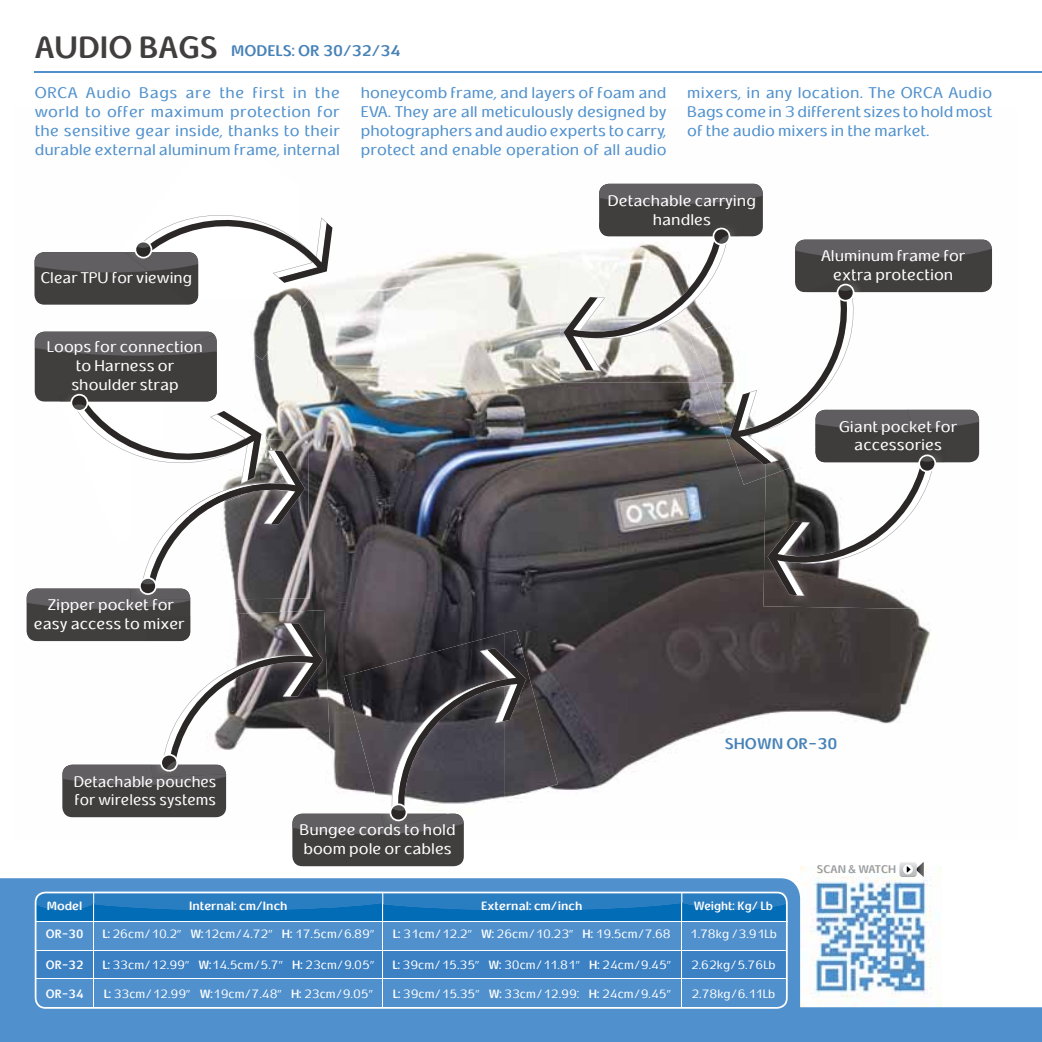
<style>
.page{position:relative;width:1042px;height:1042px;background:#fff}
.page>*{position:absolute;margin:0;border:0;box-sizing:border-box;transform-origin:0 0}
.t1{font:700 31.5px "E Typograph";color:#413e3e}
.t2{font:15.75px/18.9px "E Typograph";color:#5091cd;text-align:justify}
.t3{font:15.75px/18.9px "E Typograph";color:#fff;text-align:center}
.t4{font:15.75px/18.9px "E Typograph";color:#fff;scale:.95 1}
.t5{font:700 15.75px "E Typograph";color:#4882b7}
.t6{font:12.25px "E Typograph";color:#fff;scale:.95 1}
.t7{font:700 12.25px "E Typograph";color:#fff}
.t8{font:700 12.25px "E Typograph";color:#fff;scale:.95 1}
.t9{font:700 11.38px "E Typograph";color:#9b9c9f}
.s1{font-weight:700}
</style>
<div class="page">
<img style="left:800px;top:866px;width:141px;height:141px">
<div style="left:800px;top:1007px;width:242px;height:35px;background:#5091cd"></div>
<img style="left:26px;top:183px;width:905px;height:608px">
<svg style="left:899px;top:862px;width:24px;height:15px"></svg>
<div style="left:0;top:878px;width:800px;height:164px;background:#5091cd"></div>
<div style="left:35px;top:331px;width:182px;height:70px;background:#413e3e;border-radius:10px"></div>
<svg style="left:35px;top:331px;width:128px;height:20px;background:#646264"></svg>
<div style="left:27px;top:588px;width:163px;height:53px;background:#413e3e;border-radius:10px"></div>
<div style="left:599px;top:184px;width:164px;height:52px;background:#413e3e;border-radius:10px"></div>
<svg style="left:599px;top:184px;width:164px;height:20px;background:#5f5d5e"></svg>
<div style="left:292px;top:813px;width:172px;height:53px;background:#413e3e;border-radius:10px"></div>
<div style="left:34px;top:252px;width:164px;height:53px;background:#413e3e;border-radius:10px"></div>
<img style="left:305px;top:439px;width:4px;height:160px">
<img style="left:121px;top:183px;width:180px;height:118px">
<img style="left:300px;top:187px;width:60px;height:124px">
<img style="left:191px;top:301px;width:110px;height:59px">
<img style="left:148px;top:283px;width:50px;height:21px">
<svg style="left:34px;top:208px;width:298px;height:75px"></svg>
<img style="left:163px;top:331px;width:104px;height:63px">
<img style="left:59px;top:351px;width:158px;height:43px">
<img style="left:162px;top:335px;width:55px;height:20px">
<svg style="left:27px;top:394px;width:278px;height:215px"></svg>
<img style="left:560px;top:223px;width:39px;height:159px">
<img style="left:763px;top:596px;width:168px;height:13px">
<svg style="left:563px;top:226px;width:429px;height:370px"></svg>
<img style="left:526px;top:630px;width:32px;height:164px">
<img style="left:190px;top:610px;width:141px;height:13px">
<svg style="left:62px;top:623px;width:464px;height:211px"></svg>
<svg style="left:35px;top:891px;width:753px;height:118px;background:#498dc9"></svg>
<hr style="left:35px;top:71px;width:1007px;height:2px;background:#5091cd">
<h1 class="t1" style="left:35px;top:25px;width:185px">AUDIO BAGS</h1>
<p class="t2" style="left:35px;top:83px;width:307px">ORCA Audio Bags are the first in the world to offer maximum protection for the sensitive gear inside, thanks to their durable external aluminum frame, internal</p>
<p class="t2" style="left:361px;top:83px;width:307px">honeycomb frame, and layers of foam and EVA. They are all meticulously designed by photographers and audio experts to carry, protect and enable operation of all audio</p>
<p class="t5" style="left:231px;top:40px;width:171px">MODELS: OR 30/32/34</p>
<p class="t2" style="left:687px;top:83px;width:307px">mixers, in any location. The ORCA Audio Bags come in 3 different sizes to hold most of the audio mixers in the market.</p>
<p class="t3" style="left:41px;top:268px;width:153px">Clear TPU for viewing</p>
<p class="t3" style="left:47px;top:337px;width:158px">Loops for connection to Harness or shoulder strap</p>
<p class="t3" style="left:34px;top:595px;width:152px">Zipper pocket for easy access to mixer</p>
<p class="t4" style="left:74px;top:771px;width:152px">Detachable pouches for wireless systems</p>
<p class="t3" style="left:299px;top:820px;width:158px;text-align:left">Bungee cords to hold boom pole or cables</p>
<p class="t3" style="left:608px;top:191px;width:150px">Detachable carrying handles</p>
<p class="t3" style="left:821px;top:246px;width:146px">Aluminum frame for extra protection</p>
<p class="t3" style="left:839px;top:416px;width:120px">Giant pocket for accessories</p>
<p class="t5" style="left:724px;top:732px;width:114px">SHOWN OR-30</p>
<p class="t9" style="left:817px;top:861px;width:81px">SCAN &amp; WATCH</p>
<p class="t7" style="left:47px;top:897px;width:37px">Model</p>
<p class="t7" style="left:189px;top:897px;width:100px">Internal: cm/Inch</p>
<p class="t7" style="left:481px;top:897px;width:103px">External: cm/inch</p>
<p class="t8" style="left:694px;top:897px;width:85px">Weight: Kg/ Lb</p>
<p class="t8" style="left:46px;top:925px;width:41px">OR-30</p>
<p class="t8" style="left:46px;top:956px;width:41px">OR-32</p>
<p class="t8" style="left:46px;top:985px;width:41px">OR-34</p>
<p class="t6" style="left:102px;top:925px;width:287px"><span class="s1">L:</span> 26cm/10.2” <span class="s1">W:</span>12cm/4.72” <span class="s1">H:</span> 17.5cm/6.89”</p>
<p class="t6" style="left:102px;top:956px;width:287px"><span class="s1">L:</span> 33cm/12.99” <span class="s1">W:</span>14.5cm/5.7” <span class="s1">H:</span> 23cm/9.05”</p>
<p class="t6" style="left:104px;top:985px;width:285px"><span class="s1">L:</span> 33cm/12.99” <span class="s1">W:</span>19cm/7.48” <span class="s1">H:</span> 23cm/9.05”</p>
<p class="t6" style="left:393px;top:925px;width:294px"><span class="s1">L:</span> 31cm/12.2” <span class="s1">W:</span> 26cm/10.23” <span class="s1">H:</span> 19.5cm/7.68</p>
<p class="t6" style="left:392px;top:956px;width:295px"><span class="s1">L:</span> 39cm/15.35” <span class="s1">W:</span> 30cm/11.81<span class="s1">” H:</span> 24cm/9.45”</p>
<p class="t6" style="left:393px;top:985px;width:294px"><span class="s1">L:</span> 39cm/15.35” <span class="s1">W:</span> 33cm/12.99: <span class="s1">H:</span> 24cm/9.45”</p>
<p class="t6" style="left:690px;top:925px;width:93px">1.78kg /3.91Lb</p>
<p class="t6" style="left:691px;top:956px;width:91px">2.62kg/5.76Lb</p>
<p class="t6" style="left:691px;top:985px;width:90px">2.78kg/6.11Lb</p>
</div>
